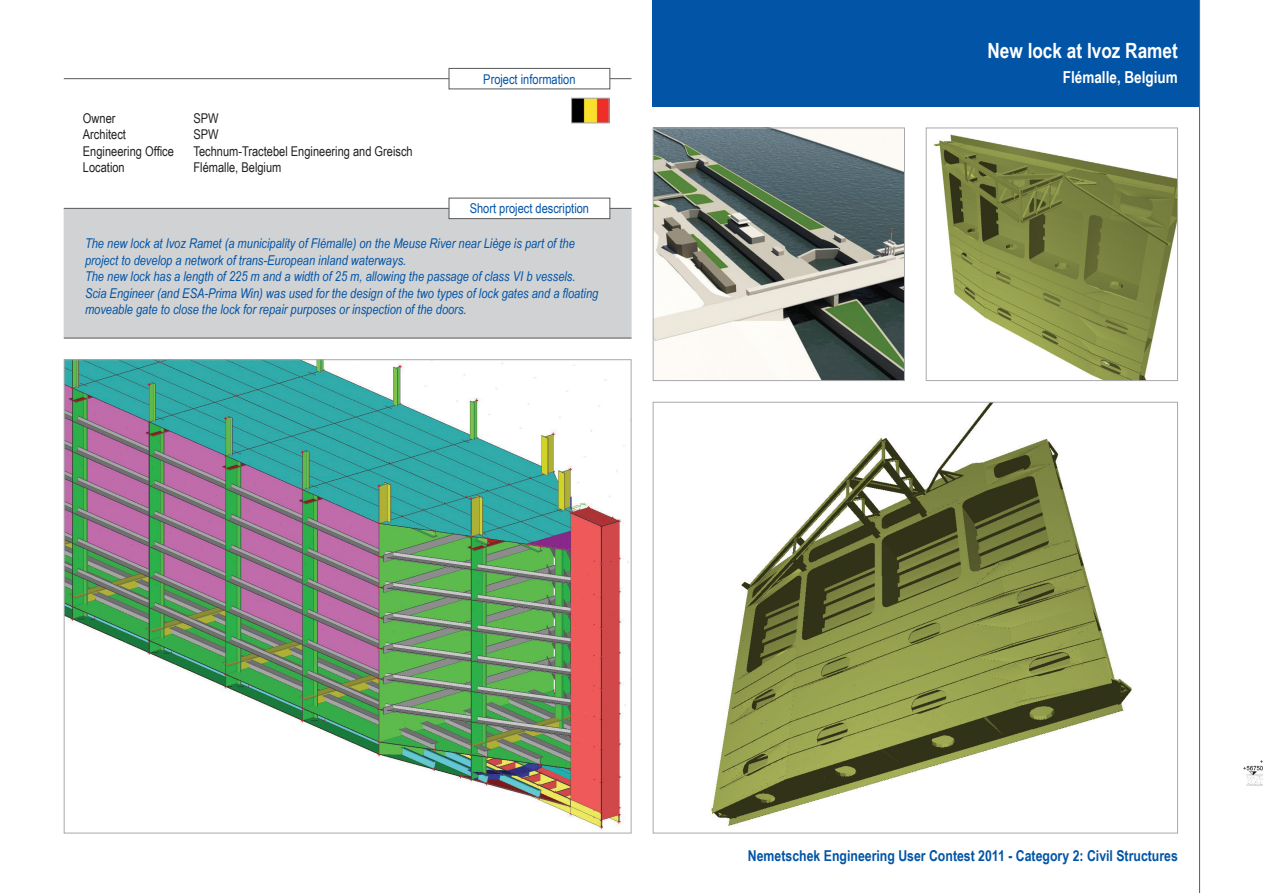
<style>
.page{position:relative;width:1263px;height:893px;background:#fff}
.page>*{position:absolute;margin:0;border:0;box-sizing:border-box;transform-origin:0 0}
.Title_Large{font:700 21px "Arial Narrow";color:#fff}
.Title_Location{font:700 16.5px "Arial Narrow";color:#fff}
.t1{font:700 15px "Arial Narrow";color:#0154a6}
.Short_Description{font:italic 13.5px/16.5px "Arial Narrow";color:#0154a6}
.Project_Information{font:13.5px "Arial Narrow";color:#231f20}
.t2{font:13.5px "Arial Narrow";color:#0154a6}
</style>
<div class="page">
<div style="left:63px;top:208px;width:569px;height:130px;background:#d1d2d4"></div>
<div style="left:653px;top:0;width:546px;height:106px;background:#0154a6"></div>
<hr style="left:1199px;top:0;width:1px;height:893px;background:#57585a">
<hr style="left:64px;top:78px;width:567px;height:1px;background:#57585a">
<hr style="left:64px;top:208px;width:567px;height:1px;background:#57585a">
<hr style="left:64px;top:338px;width:567px;height:1px;background:#57585a">
<div style="left:449px;top:68px;width:161px;height:21px;background:#fff"></div>
<div style="left:449px;top:68px;width:161px;height:21px;border:1px solid #57585a"></div>
<div style="left:449px;top:198px;width:161px;height:21px;background:#fff"></div>
<div style="left:449px;top:198px;width:161px;height:21px;border:1px solid #57585a"></div>
<img style="left:933px;top:134px;width:243px;height:245px">
<div style="left:926px;top:128px;width:252px;height:253px;border:1px solid #a8a9ad"></div>
<img style="left:711px;top:404px;width:421px;height:422px">
<img style="left:655px;top:130px;width:248px;height:249px">
<div style="left:653px;top:128px;width:252px;height:253px;border:1px solid #a8a9ad"></div>
<img style="left:66px;top:361px;width:563px;height:469px">
<img style="left:573px;top:100px;width:34px;height:21px">
<div style="left:571px;top:98px;width:38px;height:25px;border:1px solid #a8a9ad"></div>
<img style="left:1243px;top:760px;width:20px;height:26px">
<p class="Project_Information" style="left:83px;top:108px;width:34px">Owner</p>
<p class="Project_Information" style="left:193px;top:108px;width:27px">SPW</p>
<p class="Project_Information" style="left:83px;top:124px;width:45px">Architect</p>
<p class="Project_Information" style="left:193px;top:124px;width:27px">SPW</p>
<p class="Project_Information" style="left:83px;top:141px;width:93px">Engineering Office</p>
<p class="Project_Information" style="left:193px;top:141px;width:221px">Technum-Tractebel Engineering and Greisch</p>
<p class="Project_Information" style="left:83px;top:157px;width:43px">Location</p>
<p class="Project_Information" style="left:193px;top:157px;width:89px">Flémalle, Belgium</p>
<p class="t2" style="left:483px;top:69px;width:94px">Project information</p>
<p class="t2" style="left:470px;top:199px;width:121px">Short project description</p>
<p class="Short_Description" style="left:85px;top:235px;width:491px">The new lock at Ivoz Ramet (a municipality of Flémalle) on the Meuse River near Liège is part of the project to develop a network of trans-European inland waterways.</p>
<p class="Short_Description" style="left:85px;top:268px;width:492px">The new lock has a length of 225 m and a width of 25 m, allowing the passage of class VI b vessels.</p>
<p class="Short_Description" style="left:85px;top:285px;width:515px">Scia Engineer (and ESA-Prima Win) was used for the design of the two types of lock gates and a floating moveable gate to close the lock for repair purposes or inspection of the doors.</p>
<p class="Title_Large" style="left:987px;top:35px;width:192px">New lock at Ivoz Ramet</p>
<p class="Title_Location" style="left:1063px;top:65px;width:117px">Flémalle, Belgium</p>
<p class="t1" style="left:748px;top:845px;width:431px">Nemetschek Engineering User Contest 2011 - Category 2: Civil Structures</p>
</div>
